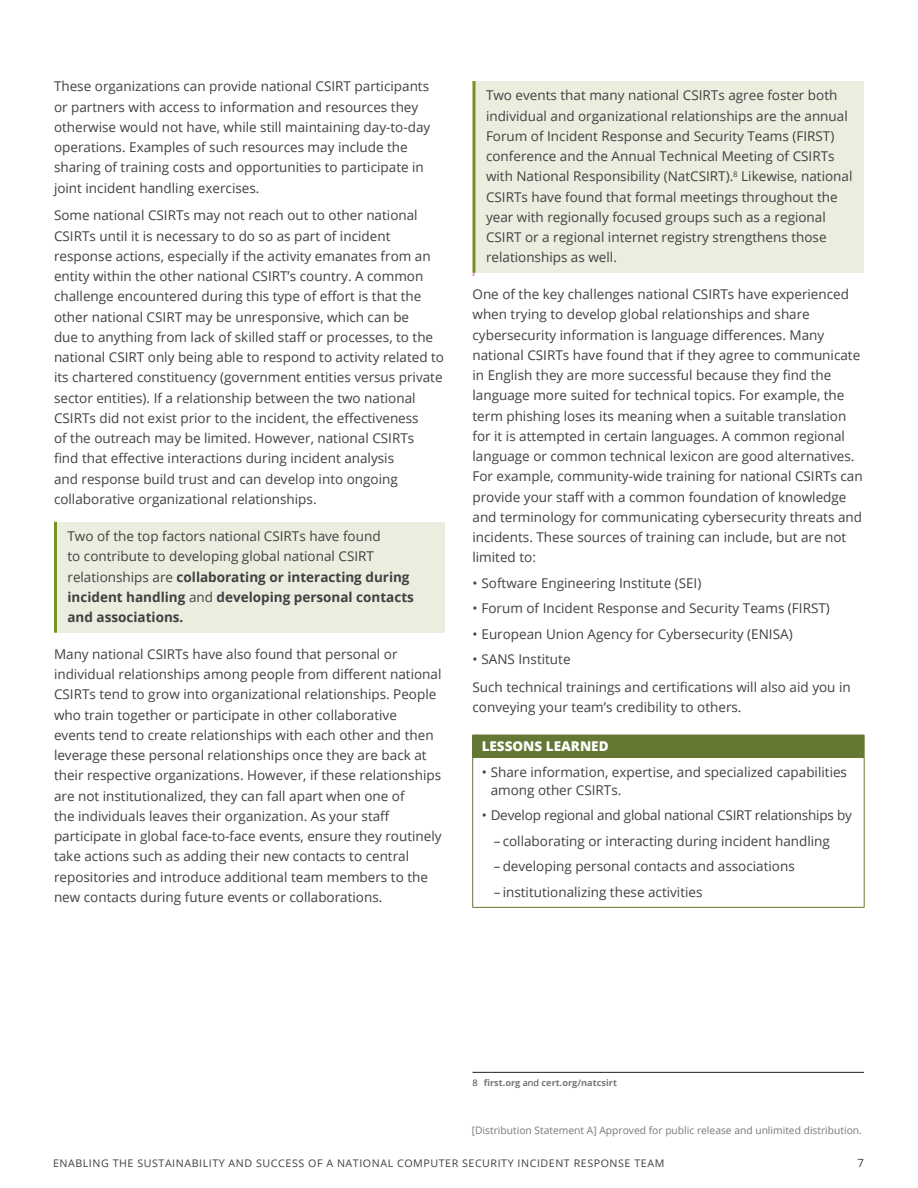
<style>
.page{position:relative;width:918px;height:1188px;background:#fff}
.page>*{position:absolute;margin:0;border:0;box-sizing:border-box;transform-origin:0 0}
.Main_Body_Text{font:13.5px/20.2px "Open Sans";color:#414042}
.Main_Body_Bullets_Se{font:13.5px "Open Sans";color:#414042}
.Barhead{font:800 13.5px "Open Sans";color:#fff}
.t1{font:11.25px "Open Sans";color:#414042}
.t2{font:10.5px "Open Sans";letter-spacing:.05em;color:#414042}
.t3{font:10.2px "Open Sans";color:#77787b}
.Footnote{font:700 9px "Open Sans";color:#77787b}
.Main_Body_Text-2{font:4.35px "Open Sans";color:#e43a81}
.s1{font-weight:700}
.s2{font-weight:400;color:#414042}
</style>
<div class="page">
<div style="left:474px;top:81px;width:390px;height:192px;background:#eaeedf"></div>
<svg style="left:472px;top:81px;width:4px;height:192px"></svg>
<div style="left:473px;top:735px;width:391px;height:23px;background:#647834"></div>
<hr style="left:472px;top:757px;width:392px;height:1px;background:#647834">
<hr style="left:472px;top:758px;width:1px;height:149px;background:#647834">
<hr style="left:864px;top:758px;width:1px;height:149px;background:#647834">
<hr style="left:472px;top:907px;width:392px;height:1px;background:#647834">
<svg style="left:472px;top:735px;width:1px;height:22px"></svg>
<svg style="left:864px;top:735px;width:1px;height:22px"></svg>
<hr style="left:472px;top:1072px;width:392px;height:1px;background:#231f20">
<div style="left:56px;top:522px;width:390px;height:111px;background:#eaeedf"></div>
<hr style="left:54px;top:522px;width:3px;height:111px;background:#779221">
<p class="Main_Body_Text" style="left:54px;top:76px;width:378px">These organizations can provide national CSIRT participants or partners with access to information and resources they otherwise would not have, while still maintaining day-to-day operations. Examples of such resources may include the sharing of training costs and opportunities to participate in joint incident handling exercises.</p>
<p class="Main_Body_Text" style="left:54px;top:205px;width:392px">Some national CSIRTs may not reach out to other national CSIRTs until it is necessary to do so as part of incident response actions, especially if the activity emanates from an entity within the other national CSIRT’s country. A common challenge encountered during this type of effort is that the other national CSIRT may be unresponsive, which can be<br>due to anything from lack of skilled staff or processes, to the national CSIRT only being able to respond to activity related to its chartered constituency (government entities versus private sector entities). If a relationship between the two national CSIRTs did not exist prior to the incident, the effectiveness<br>of the outreach may be limited. However, national CSIRTs<br>find that effective interactions during incident analysis<br>and response build trust and can develop into ongoing collaborative organizational relationships.</p>
<p class="Main_Body_Text" style="left:68px;top:526px;width:348px">Two of the top factors national CSIRTs have found<br>to contribute to developing global national CSIRT relationships are <span class="s1">collaborating or interacting during incident handling</span> and <span class="s1">developing personal contacts and associations.</span></p>
<p class="Main_Body_Text" style="left:54px;top:644px;width:389px">Many national CSIRTs have also found that personal or individual relationships among people from different national CSIRTs tend to grow into organizational relationships. People who train together or participate in other collaborative events tend to create relationships with each other and then leverage these personal relationships once they are back at their respective organizations. However, if these relationships are not institutionalized, they can fall apart when one of<br>the individuals leaves their organization. As your staff participate in global face-to-face events, ensure they routinely take actions such as adding their new contacts to central repositories and introduce additional team members to the new contacts during future events or collaborations.</p>
<p class="Main_Body_Text" style="left:486px;top:85px;width:368px">Two events that many national CSIRTs agree foster both individual and organizational relationships are the annual Forum of Incident Response and Security Teams (FIRST) conference and the Annual Technical Meeting of CSIRTs with National Responsibility (NatCSIRT).<sup>8</sup> Likewise, national CSIRTs have found that formal meetings throughout the year with regionally focused groups such as a regional CSIRT or a regional internet registry strengthens those relationships as well.</p>
<p class="Main_Body_Text-2" style="left:472px;top:272px;width:4px">8</p>
<p class="Main_Body_Text" style="left:472px;top:284px;width:392px">One of the key challenges national CSIRTs have experienced when trying to develop global relationships and share cybersecurity information is language differences. Many national CSIRTs have found that if they agree to communicate in English they are more successful because they find the language more suited for technical topics. For example, the term phishing loses its meaning when a suitable translation for it is attempted in certain languages. A common regional language or common technical lexicon are good alternatives.<br>For example, community-wide training for national CSIRTs can provide your staff with a common foundation of knowledge and terminology for communicating cybersecurity threats and incidents. These sources of training can include, but are not limited to:</p>
<p class="Main_Body_Text" style="left:472px;top:572px;width:230px">• Software Engineering Institute (SEI)</p>
<p class="Main_Body_Text" style="left:472px;top:598px;width:359px">• Forum of Incident Response and Security Teams (FIRST)</p>
<p class="Main_Body_Text" style="left:472px;top:623px;width:322px">• European Union Agency for Cybersecurity (ENISA)</p>
<p class="Main_Body_Text" style="left:472px;top:649px;width:100px">• SANS Institute</p>
<p class="Main_Body_Text" style="left:472px;top:677px;width:380px">Such technical trainings and certifications will also aid you in conveying your team’s credibility to others.</p>
<p class="Barhead" style="left:482px;top:736px;width:128px">LESSONS LEARNED</p>
<p class="Main_Body_Text" style="left:491px;top:763px;width:358px;line-height:18px;text-indent:-9px">• Share information, expertise, and specialized capabilities among other CSIRTs.</p>
<p class="Main_Body_Text" style="left:482px;top:805px;width:372px">• Develop regional and global national CSIRT relationships by</p>
<p class="Main_Body_Bullets_Se" style="left:494px;top:832px;width:338px">– collaborating or interacting during incident handling</p>
<p class="Main_Body_Bullets_Se" style="left:494px;top:857px;width:303px">– developing personal contacts and associations</p>
<p class="Main_Body_Bullets_Se" style="left:494px;top:883px;width:210px">– institutionalizing these activities</p>
<p class="Footnote" style="left:472px;top:1076px;width:146px"><span class="s2">8</span> first.org <span class="s2">and</span> cert.org/natcsirt</p>
<p class="t3" style="left:472px;top:1123px;width:392px">[Distribution Statement A] Approved for public release and unlimited distribution.</p>
<p class="t2" style="left:53px;top:1156px;width:613px">ENABLING THE SUSTAINABILITY AND SUCCESS OF A NATIONAL COMPUTER SECURITY INCIDENT RESPONSE TEAM</p>
<p class="t1" style="left:857px;top:1155px;width:8px">7</p>
</div>
